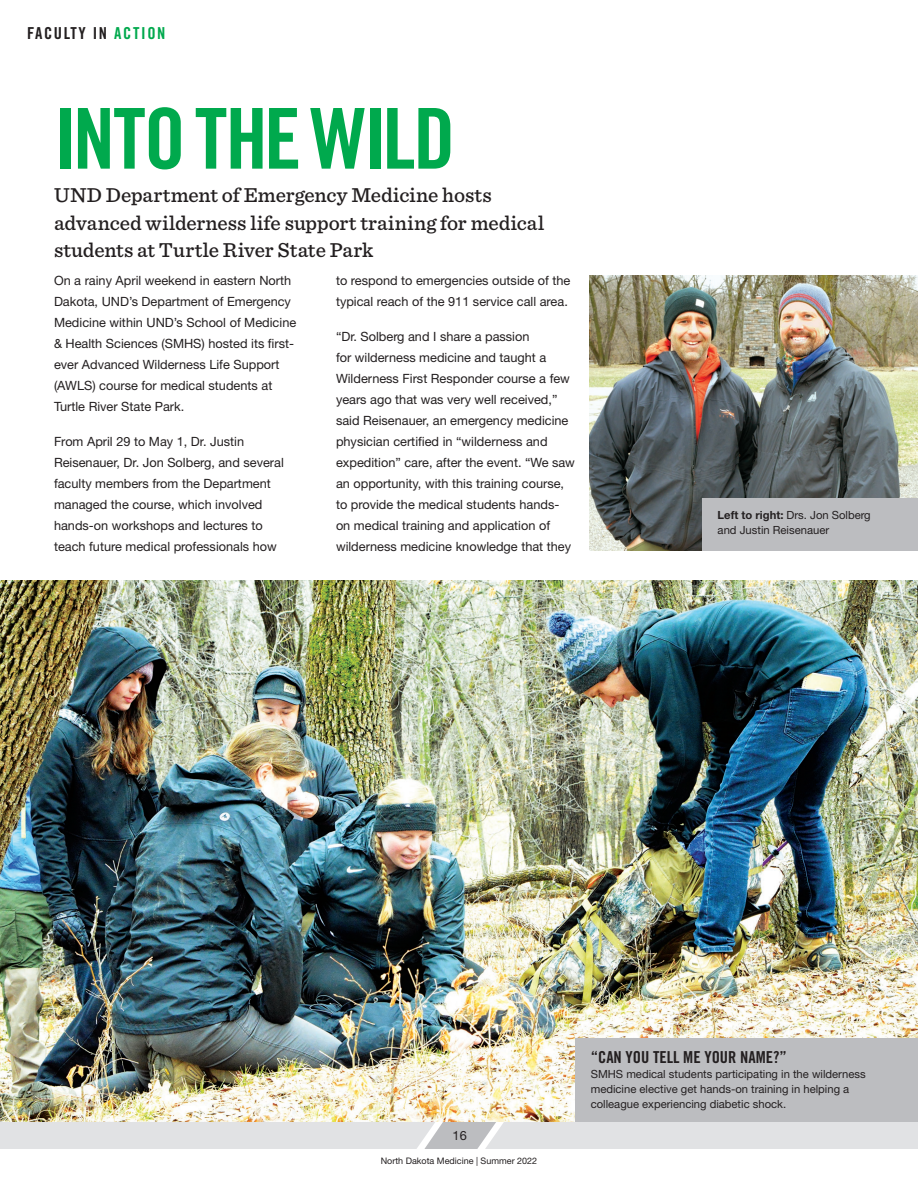
<style>
.page{position:relative;width:918px;height:1188px;background:#fff}
.page>*{position:absolute;margin:0;border:0;box-sizing:border-box;transform-origin:0 0}
.t1{font:84px "Trade Gothic LT Pro Bd Cn 20";letter-spacing:-.03em;color:#00a94d}
.t2{font:500 21px/27.8px "Sentinel";color:#231f20}
.t3{font:16.5px "Trade Gothic LT Pro Bd Cn 20";color:#231f20}
.t4{font:16.5px "Trade Gothic LT Pro Bd Cn 20";letter-spacing:.1em;color:#231f20}
.t5{font:12.75px/21px "Helvetica Neue LT Pro";color:#231f20}
.t6{font:11.25px/15px "Helvetica Neue LT Pro";color:#231f20}
.t7{font:9px "Helvetica Neue LT Pro";color:#231f20}
.s1{color:#00a94d}
.s2{font-weight:700}
</style>
<div class="page">
<img style="left:590px;top:276px;width:328px;height:274px">
<img style="left:0;top:580px;width:918px;height:542px">
<div style="left:702px;top:498px;width:216px;height:52px;background:#bcbdc0"></div>
<div style="left:575px;top:1038px;width:343px;height:86px;background:#bcbdc0"></div>
<svg style="left:0;top:1122px;width:891px;height:27px;background:#dfe0e2"></svg>
<div style="left:891px;top:1122px;width:27px;height:27px;background:#e1e2e4"></div>
<p class="t4" style="left:27px;top:23px;width:140px">FACULTY IN <span class="s1">ACTION</span></p>
<h1 class="t1" style="left:54px;top:88px;width:403px">INTO THE WILD</h1>
<h2 class="t2" style="left:54px;top:180px;width:492px">UND Department of Emergency Medicine hosts advanced wilderness life support training for medical students at Turtle River State Park</h2>
<p class="t5" style="left:54px;top:270px;width:244px">On a rainy April weekend in eastern North Dakota, UND’s Department of Emergency Medicine within UND’s School of Medicine &amp; Health Sciences (SMHS) hosted its first&shy;ever Advanced Wilderness Life Support (AWLS) course for medical students at Turtle River State Park.</p>
<p class="t5" style="left:54px;top:430px;width:231px">From April 29 to May 1, Dr. Justin Reisenauer, Dr. Jon Solberg, and several faculty members from the Department managed the course, which involved hands-on workshops and lectures to teach future medical professionals how</p>
<p class="t5" style="left:336px;top:270px;width:236px">to respond to emergencies outside of the typical reach of the 911 service call area.</p>
<p class="t5" style="left:336px;top:325px;width:240px">“Dr. Solberg and I share a passion<br>for wilderness medicine and taught a Wilderness First Responder course a few years ago that was very well received,” said Reisenauer, an emergency medicine physician certified in “wilderness and expedition” care, after the event. “We saw an opportunity, with this training course, to provide the medical students hands&shy;on medical training and application of wilderness medicine knowledge that they</p>
<p class="t6" style="left:718px;top:507px;width:155px"><span class="s2">Left to right:</span> Drs. Jon Solberg and Justin Reisenauer</p>
<p class="t5" style="left:453px;top:1125px;width:16px">16</p>
<p class="t7" style="left:381px;top:1156px;width:158px">North Dakota Medicine | Summer 2022</p>
<p class="t3" style="left:591px;top:1047px;width:198px">“CAN YOU TELL ME YOUR NAME?”</p>
<p class="t6" style="left:591px;top:1066px;width:277px">SMHS medical students participating in the wilderness medicine elective get hands-on training in helping a colleague experiencing diabetic shock.</p>
</div>
